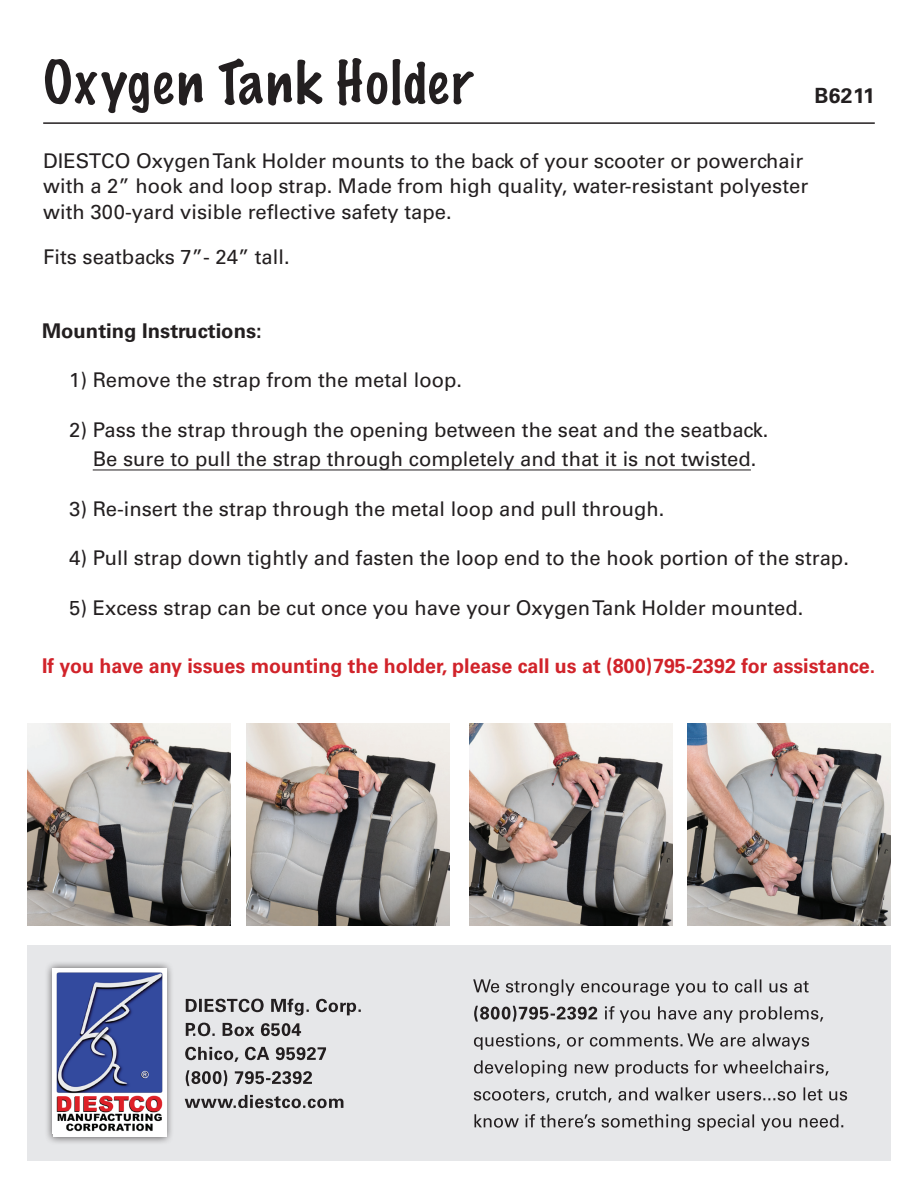
<style>
.page{position:relative;width:918px;height:1188px;background:#fff}
.page>*{position:absolute;margin:0;border:0;box-sizing:border-box;transform-origin:0 0}
.t1{font:100 54px "Marker Felt";letter-spacing:.05em;color:#231f20}
.t2{font:700 21px "Univers LT Std";letter-spacing:.02em;color:#231f20}
.t3{font:20.25px/25.5px "Univers LT Std";color:#231f20}
.t4{font:700 20.25px "Univers LT Std";color:#d1232a}
.t5{font:700 20.25px "Univers LT Std";color:#231f20}
</style>
<div class="page">
<hr style="left:43px;top:122px;width:832px;height:2px;background:#231f20">
<img style="left:28px;top:724px;width:203px;height:202px">
<img style="left:246px;top:724px;width:203px;height:202px">
<img style="left:469px;top:724px;width:203px;height:202px">
<img style="left:688px;top:724px;width:203px;height:202px">
<hr style="left:93px;top:469px;width:658px;height:1px;background:#231f20">
<div style="left:27px;top:946px;width:864px;height:215px;background:#e6e7e9"></div>
<div style="left:45px;top:960px;width:130px;height:185px;background:#231f20;opacity:.75"></div>
<img style="left:53px;top:968px;width:113px;height:166px">
<svg style="left:185px;top:1095px;width:158px;height:13px"></svg>
<svg style="left:186px;top:1070px;width:126px;height:16px"></svg>
<svg style="left:185px;top:1047px;width:141px;height:15px"></svg>
<svg style="left:186px;top:1023px;width:115px;height:13px"></svg>
<svg style="left:186px;top:999px;width:175px;height:16px"></svg>
<svg style="left:474px;top:1114px;width:369px;height:17px"></svg>
<svg style="left:474px;top:1087px;width:373px;height:16px"></svg>
<svg style="left:474px;top:1060px;width:355px;height:17px"></svg>
<svg style="left:474px;top:1033px;width:335px;height:17px"></svg>
<svg style="left:474px;top:1006px;width:349px;height:17px"></svg>
<svg style="left:473px;top:979px;width:336px;height:17px"></svg>
<h1 class="t1" style="left:43px;top:40px;width:431px">Oxygen Tank Holder</h1>
<p class="t2" style="left:814px;top:83px;width:62px">B6211</p>
<p class="t3" style="left:43px;top:148px;width:767px">DIESTCO Oxygen Tank Holder mounts to the back of your scooter or powerchair with a 2” hook and loop strap. Made from high quality, water-resistant polyester with 300-yard visible reflective safety tape.</p>
<p class="t3" style="left:43px;top:244px;width:248px">Fits seatbacks 7”- 24” tall.</p>
<p class="t5" style="left:42px;top:319px;width:221px">Mounting Instructions:</p>
<p class="t3" style="left:69px;top:367px;width:395px">1) Remove the strap from the metal loop.</p>
<p class="t3" style="left:69px;top:415px;width:701px;line-height:29.4px;text-align:center">2) Pass the strap through the opening between the seat and the seatback.<br>Be sure to pull the strap through completely and that it is not twisted.</p>
<p class="t3" style="left:69px;top:496px;width:597px">3) Re-insert the strap through the metal loop and pull through.</p>
<p class="t3" style="left:69px;top:546px;width:781px">4) Pull strap down tightly and fasten the loop end to the hook portion of the strap.</p>
<p class="t3" style="left:69px;top:595px;width:736px">5) Excess strap can be cut once you have your Oxygen Tank Holder mounted.</p>
<p class="t4" style="left:42px;top:654px;width:835px">If you have any issues mounting the holder, please call us at (800)795-2392 for assistance.</p>
</div>
